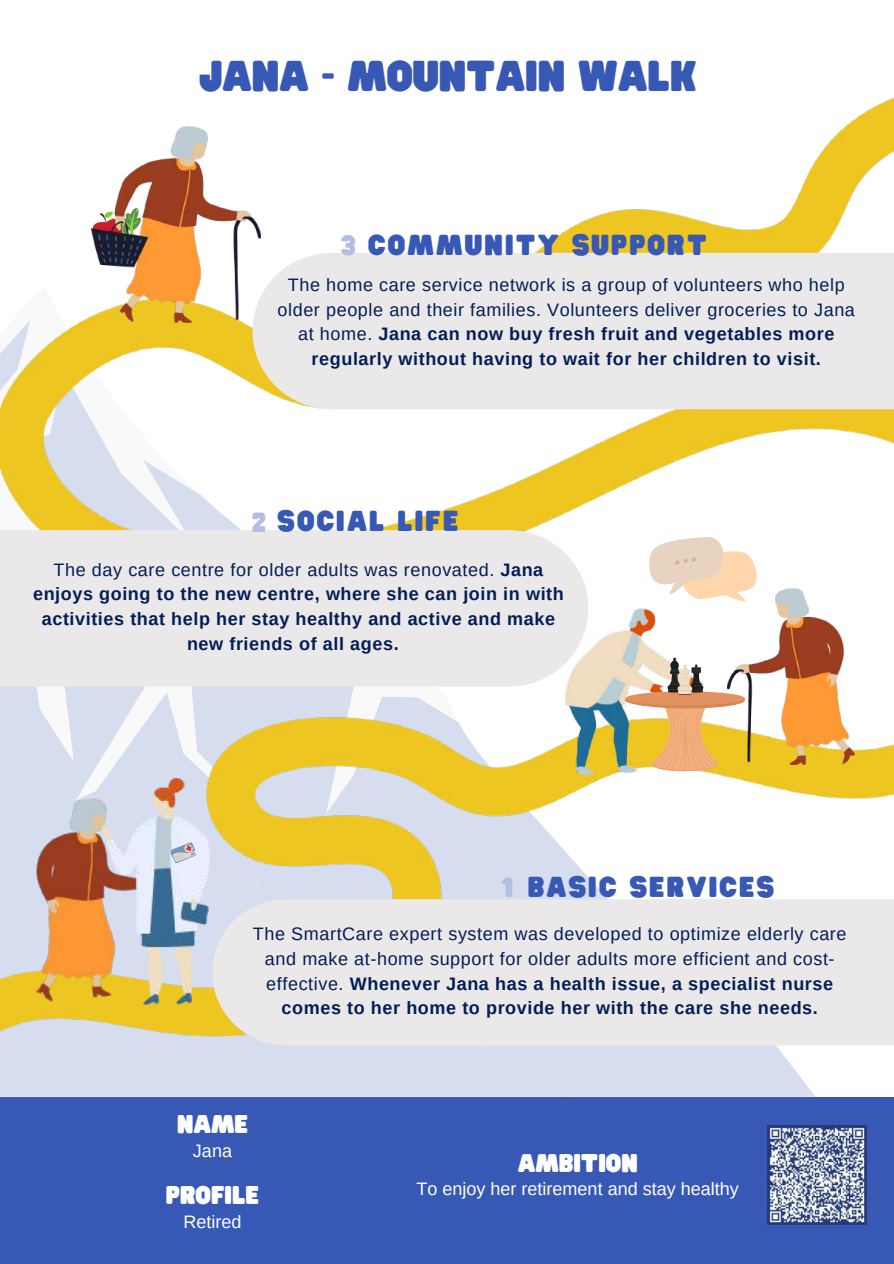
<style>
.page{position:relative;width:894px;height:1264px;background:#fff}
.page>*{position:absolute;margin:0;border:0;box-sizing:border-box;transform-origin:0 0}
.t1{font:37.95px "Hitand Run";color:#3758b4}
.t2{font:25.35px "Hitand Run";letter-spacing:.09em;color:#3758b4}
.t3{font:22.5px "Hitand Run";color:#fff}
.t4{font:18px/24.8px "Arimo";letter-spacing:.03em;color:#021e56;text-align:center}
.t5{font:700 18px "Arimo";letter-spacing:.03em;color:#021e56}
.t6{font:18px "Arimo";color:#fff}
.s1{font-size:24.3px;color:#b2bee3}
.s2{font-weight:700}
</style>
<div class="page">
<img style="left:0;top:98px;width:893px;height:1165px">
<img style="left:15px;top:794px;width:87px;height:210px">
<svg style="left:91px;top:208px;width:1px;height:40px"></svg>
<img style="left:92px;top:127px;width:168px;height:196px">
<img style="left:102px;top:778px;width:107px;height:226px">
<svg style="left:171px;top:842px;width:25px;height:21px"></svg>
<img style="left:727px;top:588px;width:126px;height:177px">
<img style="left:564px;top:608px;width:150px;height:166px">
<svg style="left:644px;top:527px;width:117px;height:86px"></svg>
<svg style="left:624px;top:657px;width:121px;height:114px"></svg>
<div style="left:252px;top:253px;width:641px;height:156px;background:#eae8e8"></div>
<div style="left:0;top:530px;width:588px;height:156px;background:#eae8e8"></div>
<div style="left:212px;top:899px;width:681px;height:146px;background:#eae8e8"></div>
<img style="left:767px;top:1125px;width:99px;height:99px">
<h1 class="t1" style="left:199px;top:55px;width:497px">JANA - MOUNTAIN WALK</h1>
<h2 class="t2" style="left:341px;top:231px;width:367px"><span class="s1">3</span> COMMUNITY SUPPORT</h2>
<p class="t4" style="left:277px;top:272px;width:578px">The home care service network is a group of volunteers who help older people and their families. Volunteers deliver groceries to Jana at home. <span class="s2">Jana can now buy fresh fruit and vegetables more regularly without having to wait for her children to visit.</span></p>
<h2 class="t2" style="left:252px;top:506px;width:208px"><span class="s1">2</span> SOCIAL LIFE</h2>
<p class="t4" style="left:54px;top:557px;width:491px">The day care centre for older adults was renovated. <span class="s2">Jana</span></p>
<p class="t5" style="left:33px;top:584px;width:532px">enjoys going to the new centre, where she can join in with</p>
<p class="t5" style="left:42px;top:609px;width:514px">activities that help her stay healthy and active and make</p>
<p class="t5" style="left:187px;top:633px;width:213px">new friends of all ages.</p>
<h2 class="t2" style="left:501px;top:873px;width:274px"><span class="s1">1</span> BASIC SERVICES</h2>
<p class="t4" style="left:253px;top:921px;width:595px">The SmartCare expert system was developed to optimize elderly care and make at-home support for older adults more efficient and cost&shy;effective. <span class="s2">Whenever Jana has a health issue, a specialist nurse comes to her home to provide her with the care she needs.</span></p>
<p class="t3" style="left:177px;top:1111px;width:72px">NAME</p>
<p class="t6" style="left:193px;top:1140px;width:41px">Jana</p>
<p class="t3" style="left:166px;top:1182px;width:95px">PROFILE</p>
<p class="t6" style="left:183px;top:1211px;width:60px">Retired</p>
<p class="t3" style="left:517px;top:1150px;width:121px">AMBITION</p>
<p class="t6" style="left:416px;top:1179px;width:324px">To enjoy her retirement and stay healthy</p>
</div>
